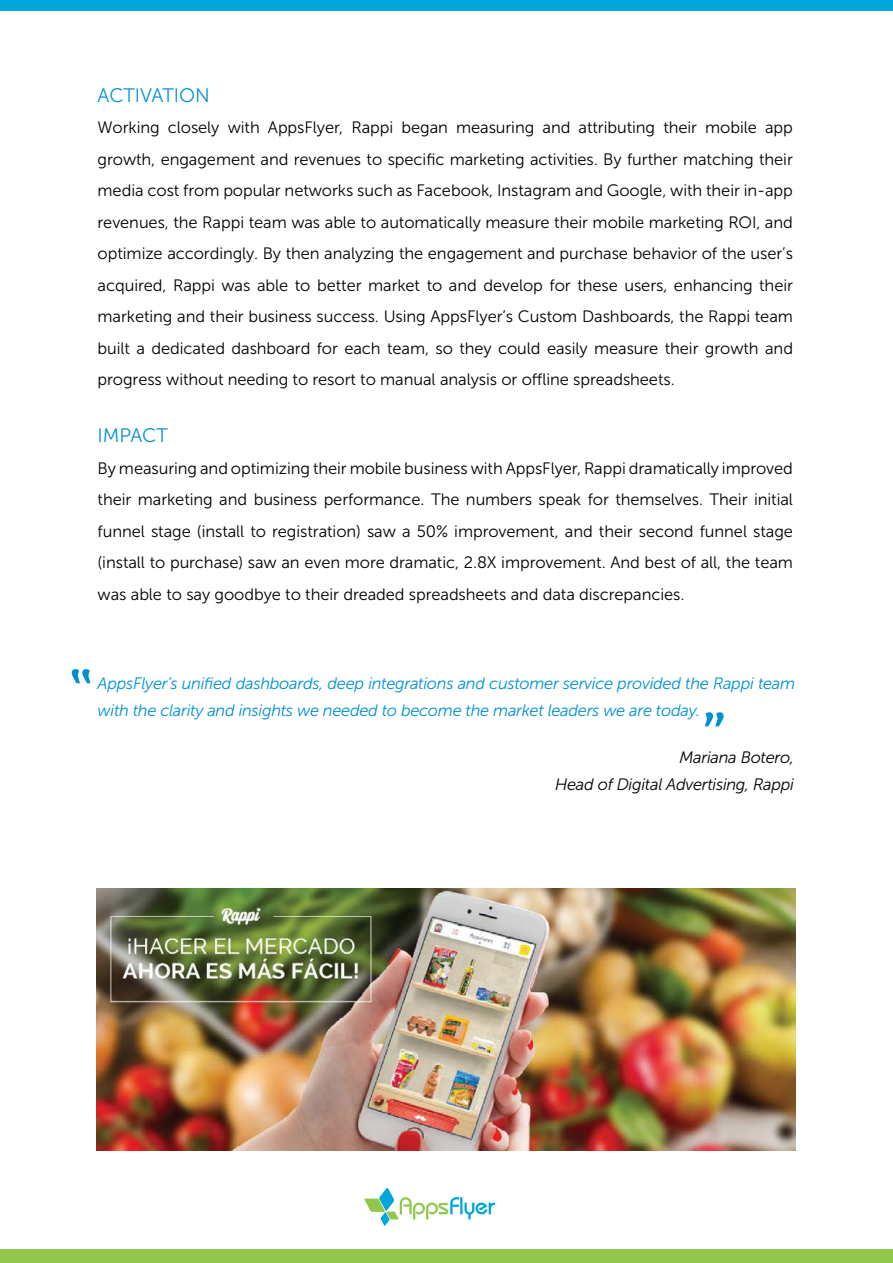
<style>
.page{position:relative;width:893px;height:1263px;background:#fff}
.page>*{position:absolute;margin:0;border:0;box-sizing:border-box;transform-origin:0 0}
.t1{font:54px "Alef";color:#0091d1}
.t2{font:19.5px "Museo Sans 300";letter-spacing:-.005em;color:#0690d0}
.t3{font:16.5px/31.5px "Museo Sans 300";letter-spacing:-.005em;color:#000}
.t4{font:italic 16.5px/27px "Museo Sans 300";letter-spacing:-.02em;color:#0091d1}
.t5{font:italic 16.5px/27px "Museo Sans 300";letter-spacing:-.02em;color:#000;text-align:right}
</style>
<div class="page">
<div style="left:0;top:1249px;width:893px;height:14px;background:#91c84c"></div>
<div style="left:0;top:0;width:893px;height:11px;background:#00a6dc"></div>
<img style="left:97px;top:889px;width:698px;height:262px">
<svg style="left:364px;top:1188px;width:131px;height:38px"></svg>
<p class="t2" style="left:98px;top:85px;width:114px">ACTIVATION</p>
<p class="t3" style="left:98px;top:112px;width:697px">Working<br>growth, engagement and revenues to specific marketing activities. By further matching their media cost from popular networks such as Facebook, Instagram and Google, with their in-app revenues, the Rappi team was able to automatically measure their mobile marketing ROI, and optimize accordingly. By then analyzing the engagement and purchase behavior of the user s’ acquired, Rappi was able to better market to and develop for these users, enhancing their marketing and their business success. Using AppsFlyer s’ Custom Dashboards, the Rappi team built a dedicated dashboard for each team, so they could easily measure their growth and progress without needing to resort to manual analysis or offline spreadsheets.</p>
<p class="t2" style="left:98px;top:425px;width:72px">IMPACT</p>
<p class="t3" style="left:98px;top:452px;width:697px;text-align:justify">By measuring and optimizing their mobile business with AppsFlyer, Rappi dramatically improved their marketing and business performance. The numbers speak for themselves. Their initial funnel stage (install to registration) saw a 50% improvement, and their second funnel stage (install to purchase) saw an even more dramatic, 2.8X improvement. And best of all, the team was able to say goodbye to their dreaded spreadsheets and data discrepancies.</p>
<p class="t3" style="left:168px;top:112px;width:53px">closely</p>
<p class="t3" style="left:228px;top:112px;width:34px">with</p>
<p class="t3" style="left:268px;top:112px;width:77px">AppsFlyer,</p>
<p class="t3" style="left:351px;top:112px;width:43px">Rappi</p>
<p class="t3" style="left:401px;top:112px;width:48px">began</p>
<p class="t3" style="left:456px;top:112px;width:80px">measuring</p>
<p class="t3" style="left:542px;top:112px;width:29px">and</p>
<p class="t3" style="left:579px;top:112px;width:78px">attributing</p>
<p class="t3" style="left:663px;top:112px;width:35px">their</p>
<p class="t3" style="left:705px;top:112px;width:53px">mobile</p>
<p class="t3" style="left:765px;top:112px;width:29px">app</p>
<p class="t4" style="left:98px;top:670px;width:699px">AppsFlyer s’ unified dashboards, deep integrations and customer service provided the Rappi team with the clarity and insights we needed to become the market leaders we are today.</p>
<p class="t5" style="left:555px;top:744px;width:240px">Mariana Botero,<br>Head of Digital Advertising, Rappi</p>
<h1 class="t1" style="left:702px;top:696px;width:26px">"</h1>
</div>
